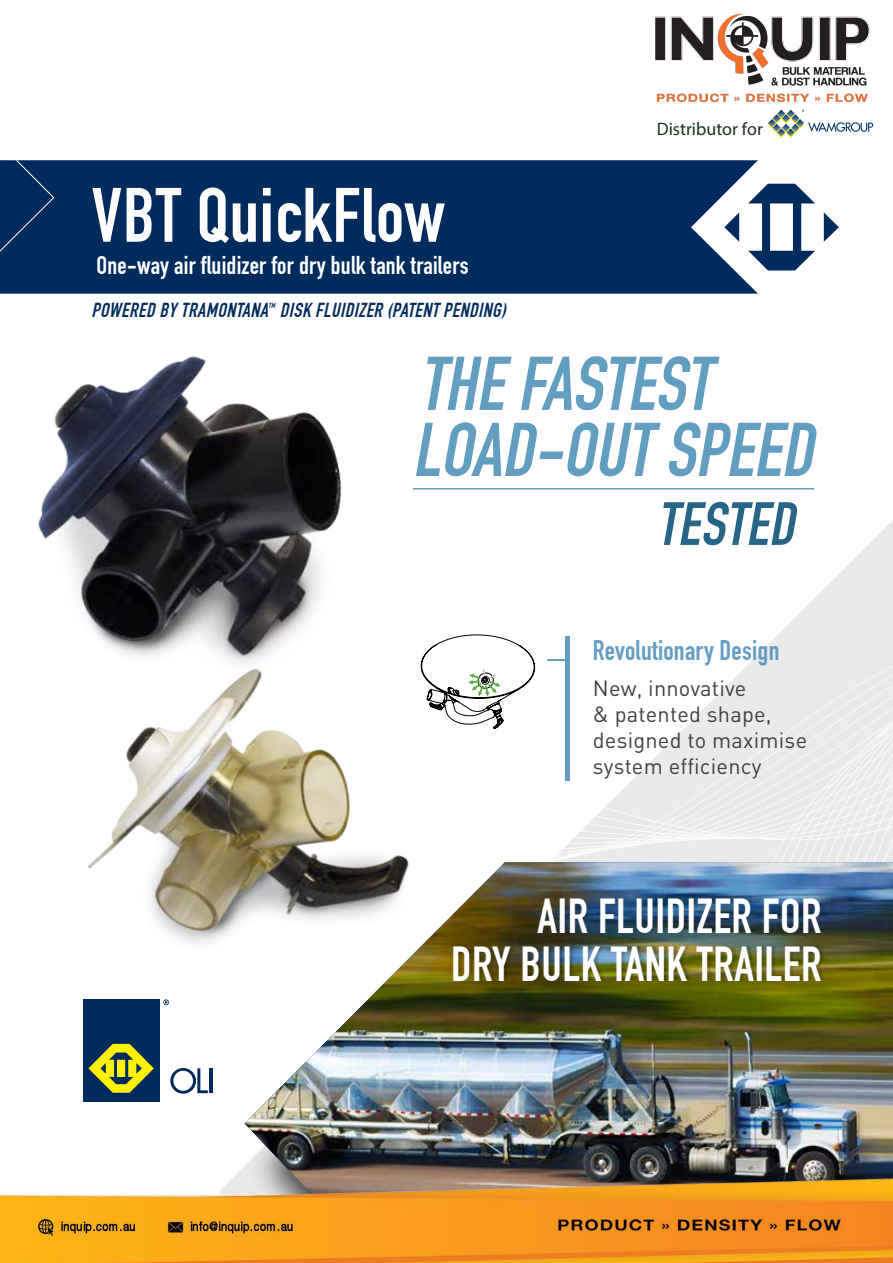
<style>
.page{position:relative;width:893px;height:1263px;background:#fff}
.page>*{position:absolute;margin:0;border:0;box-sizing:border-box;transform-origin:0 0}
.t1{font:75.6px "DIN Engschrift";letter-spacing:.01em;color:#fff}
.t2{font:italic 74.85px "DIN Engschrift";color:#629dc2}
.t3{font:italic 60px "DIN Engschrift";color:#266588}
.t4{font:48px/48px "DIN Engschrift";letter-spacing:.01em;color:#fff;text-align:right}
.t5{font:27.75px "DIN Engschrift";letter-spacing:.01em;color:#629dc2}
.t6{font:25.2px "DIN Engschrift";letter-spacing:.01em;color:#fff}
.t7{font:21.75px/26.1px "DIN Pro";letter-spacing:.01em;color:#414042}
.t8{font:italic 19.8px "DIN Engschrift";color:#002b5c}
.t9{font:18px "Myriad Pro";color:#1a321e}
.t10{font:italic 7.2px "DIN Engschrift";color:#002b5c}
</style>
<div class="page">
<svg style="left:834px;top:570px;width:59px;height:9px"></svg>
<svg style="left:825px;top:579px;width:68px;height:9px"></svg>
<svg style="left:817px;top:588px;width:76px;height:8px"></svg>
<svg style="left:535px;top:622px;width:358px;height:240px;fill:#eaeaea"></svg>
<img style="left:244px;top:862px;width:649px;height:298px">
<div style="left:54px;top:160px;width:637px;height:134px;background:#002b5c"></div>
<div style="left:0;top:160px;width:54px;height:126px;background:#002b5c"></div>
<svg style="left:691px;top:160px;width:148px;height:134px"></svg>
<div style="left:83px;top:999px;width:76px;height:103px;background:#002b5c"></div>
<svg style="left:97px;top:1077px;width:48px;height:16px"></svg>
<svg style="left:170px;top:1077px;width:38px;height:17px"></svg>
<hr style="left:210px;top:1068px;width:3px;height:25px;background:#002b5c">
<img style="left:88px;top:663px;width:440px;height:414px">
<img style="left:0;top:286px;width:415px;height:454px">
<svg style="left:547px;top:659px;width:18px;height:2px"></svg>
<hr style="left:565px;top:636px;width:4px;height:145px;background:#629dc2">
<svg style="left:421px;top:634px;width:114px;height:95px"></svg>
<div style="left:455px;top:929px;width:371px;height:86px;background:#000;opacity:.2"></div>
<hr style="left:413px;top:488px;width:401px;height:1px;background:#629dc2">
<img style="left:654px;top:13px;width:216px;height:88px">
<svg style="left:768px;top:110px;width:105px;height:28px"></svg>
<img style="left:0;top:1160px;width:893px;height:103px">
<h1 class="t1" style="left:91px;top:171px;width:355px">VBT QuickFlow</h1>
<p class="t6" style="left:97px;top:251px;width:374px">One-way air fluidizer for dry bulk tank trailers</p>
<p class="t8" style="left:91px;top:299px;width:421px">POWERED BY TRAMONTANA DISK FLUIDIZER (PATENT PENDING)</p>
<p class="t10" style="left:269px;top:302px;width:10px">TM</p>
<p class="t9" style="left:657px;top:118px;width:108px">Distributor for</p>
<h2 class="t2" style="left:419px;top:340px;width:308px">THEFASTEST</h2>
<h2 class="t2" style="left:412px;top:406px;width:418px">LOAD-OUTSPEED</h2>
<h3 class="t3" style="left:657px;top:489px;width:151px">TESTED</h3>
<p class="t5" style="left:593px;top:634px;width:188px">Revolutionary Design</p>
<p class="t7" style="left:593px;top:674px;width:216px">New, innovative<br>&amp; patented shape, designed to maximise system efficiency</p>
<h3 class="t4" style="left:451px;top:893px;width:372px">AIR FLUIDIZER FOR<br>DRY BULK TANK TRAILER</h3>
</div>
